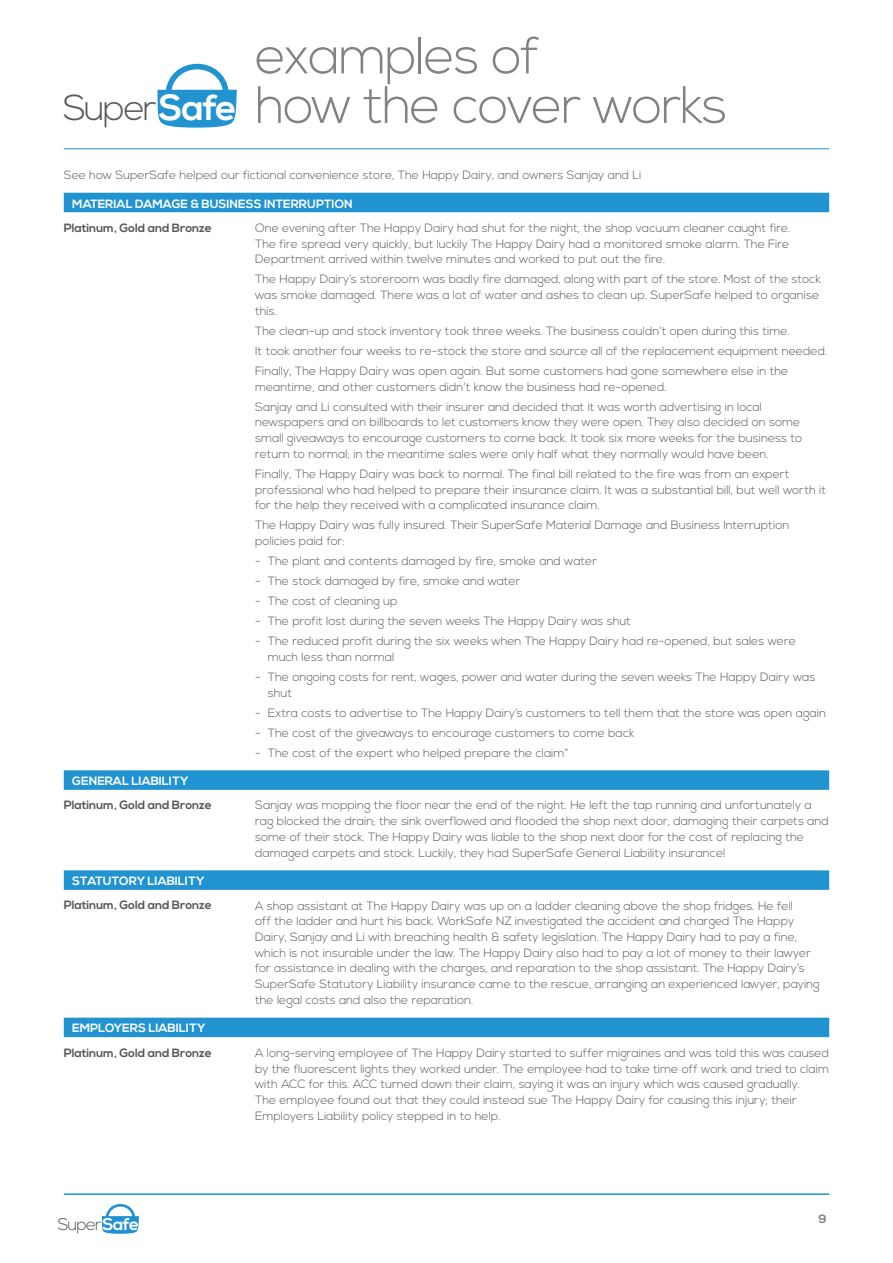
<style>
.page{position:relative;width:893px;height:1263px;background:#fff}
.page>*{position:absolute;margin:0;border:0;box-sizing:border-box;transform-origin:0 0}
.t1{font:300 52.5px/49.5px "Nexa";letter-spacing:-.03em;color:#808285}
.t2{font:300 36px "Nexa";letter-spacing:-.055em;color:#57585a}
.t3{font:300 16.8px "Nexa";letter-spacing:-.055em;color:#57585a}
.Body_Text_8pt_Light{font:300 12px/15.8px "Nexa";color:#57585a}
.Subhead_8pt_Bold{font:300 12px/15.8px "Nexa";color:#57585a;text-align:justify}
.HEADING_Reversed_Bol{font:700 12px "Nexa";color:#fff}
.Subhead_8pt_Bold-2{font:700 12px "Nexa";color:#57585a}
.Body_Text_8pt_Light-2{font:700 12px "Nexa";color:#57585a}
.t4{font:700 12px "Nexa";color:#808285}
.s1{font-weight:700;color:#fff}
</style>
<div class="page">
<svg style="left:102px;top:1204px;width:37px;height:30px"></svg>
<hr style="left:64px;top:1193px;width:765px;height:2px;background:#2193d1">
<svg style="left:157px;top:64px;width:80px;height:64px"></svg>
<hr style="left:64px;top:148px;width:765px;height:1px;background:#2193d1">
<div style="left:64px;top:193px;width:765px;height:19px;background:#2193d1"></div>
<div style="left:64px;top:770px;width:765px;height:20px;background:#2193d1"></div>
<div style="left:64px;top:870px;width:765px;height:20px;background:#2193d1"></div>
<div style="left:64px;top:1018px;width:765px;height:19px;background:#2193d1"></div>
<p class="t2" style="left:63px;top:87px;width:175px">Super<span class="s1">Safe</span></p>
<p class="t1" style="left:255px;top:33px;width:474px">examples of<br>how the cover works</p>
<p class="Body_Text_8pt_Light" style="left:64px;top:168px;width:579px">See how SuperSafe helped our fictional convenience store, The Happy Dairy, and owners Sanjay and Li</p>
<p class="HEADING_Reversed_Bol" style="left:72px;top:197px;width:282px">MATERIAL DAMAGE &amp; BUSINESS INTERRUPTION</p>
<p class="Subhead_8pt_Bold-2" style="left:64px;top:221px;width:150px">Platinum, Gold and Bronze</p>
<p class="Subhead_8pt_Bold" style="left:255px;top:220px;width:537px">One evening after The Happy Dairy had shut for the night, the shop vacuum cleaner caught fire.<br>The fire spread very quickly, but luckily The Happy Dairy had a monitored smoke alarm. The Fire Department arrived within twelve minutes and worked to put out the fire.</p>
<p class="Body_Text_8pt_Light" style="left:255px;top:272px;width:567px;text-align:justify">The Happy Dairy’s storeroom was badly fire damaged, along with part of the store. Most of the stock was smoke damaged. There was a lot of water and ashes to clean up. SuperSafe helped to organise this.</p>
<p class="Body_Text_8pt_Light" style="left:255px;top:323px;width:536px">The clean-up and stock inventory took three weeks. The business couldn’t open during this time.</p>
<p class="Body_Text_8pt_Light" style="left:255px;top:343px;width:574px">It took another four weeks to re-stock the store and source all of the replacement equipment needed.</p>
<p class="Body_Text_8pt_Light" style="left:255px;top:363px;width:535px">Finally, The Happy Dairy was open again. But some customers had gone somewhere else in the meantime, and other customers didn’t know the business had re-opened.</p>
<p class="Body_Text_8pt_Light" style="left:255px;top:399px;width:549px">Sanjay and Li consulted with their insurer and decided that it was worth advertising in local newspapers and on billboards to let customers know they were open. They also decided on some small giveaways to encourage customers to come back. It took six more weeks for the business to return to normal; in the meantime sales were only half what they normally would have been.</p>
<p class="Body_Text_8pt_Light" style="left:255px;top:466px;width:572px">Finally, The Happy Dairy was back to normal. The final bill related to the fire was from an expert professional who had helped to prepare their insurance claim. It was a substantial bill, but well worth it for the help they received with a complicated insurance claim.</p>
<p class="Body_Text_8pt_Light" style="left:255px;top:518px;width:536px">The Happy Dairy was fully insured. Their SuperSafe Material Damage and Business Interruption policies paid for:</p>
<p class="Body_Text_8pt_Light" style="left:255px;top:554px;width:343px">- The plant and contents damaged by fire, smoke and water</p>
<p class="Body_Text_8pt_Light" style="left:255px;top:574px;width:267px">- The stock damaged by fire, smoke and water</p>
<p class="Body_Text_8pt_Light" style="left:255px;top:594px;width:144px">- The cost of cleaning up</p>
<p class="Body_Text_8pt_Light" style="left:255px;top:614px;width:377px">- The profit lost during the seven weeks The Happy Dairy was shut</p>
<p class="Body_Text_8pt_Light" style="left:268px;top:634px;width:529px;text-indent:-13px">- The reduced profit during the six weeks when The Happy Dairy had re-opened, but sales were much less than normal</p>
<p class="Body_Text_8pt_Light" style="left:268px;top:669px;width:549px;text-indent:-13px">- The ongoing costs for rent, wages, power and water during the seven weeks The Happy Dairy was shut</p>
<p class="Body_Text_8pt_Light" style="left:255px;top:705px;width:572px">- Extra costs to advertise to The Happy Dairy’s customers to tell them that the store was open again</p>
<p class="Body_Text_8pt_Light" style="left:255px;top:725px;width:381px">- The cost of the giveaways to encourage customers to come back</p>
<p class="Body_Text_8pt_Light" style="left:255px;top:745px;width:315px">- The cost of the expert who helped prepare the claim”</p>
<p class="HEADING_Reversed_Bol" style="left:72px;top:774px;width:118px">GENERAL LIABILITY</p>
<p class="Subhead_8pt_Bold-2" style="left:64px;top:798px;width:150px">Platinum, Gold and Bronze</p>
<p class="Subhead_8pt_Bold" style="left:255px;top:798px;width:575px;text-align:left">Sanjay was mopping the floor near the end of the night. He left the tap running and unfortunately a rag blocked the drain; the sink overflowed and flooded the shop next door, damaging their carpets and some of their stock. The Happy Dairy was liable to the shop next door for the cost of replacing the damaged carpets and stock. Luckily, they had SuperSafe General Liability insurance!</p>
<p class="HEADING_Reversed_Bol" style="left:72px;top:874px;width:134px">STATUTORY LIABILITY</p>
<p class="Body_Text_8pt_Light-2" style="left:64px;top:898px;width:150px">Platinum, Gold and Bronze</p>
<p class="Body_Text_8pt_Light" style="left:255px;top:898px;width:566px">A shop assistant at The Happy Dairy was up on a ladder cleaning above the shop fridges. He fell<br>off the ladder and hurt his back. WorkSafe NZ investigated the accident and charged The Happy Dairy, Sanjay and Li with breaching health &amp; safety legislation. The Happy Dairy had to pay a fine, which is not insurable under the law. The Happy Dairy also had to pay a lot of money to their lawyer for assistance in dealing with the charges, and reparation to the shop assistant. The Happy Dairy’s SuperSafe Statutory Liability insurance came to the rescue, arranging an experienced lawyer, paying the legal costs and also the reparation.</p>
<p class="HEADING_Reversed_Bol" style="left:72px;top:1021px;width:135px">EMPLOYERS LIABILITY</p>
<p class="Body_Text_8pt_Light-2" style="left:64px;top:1046px;width:150px">Platinum, Gold and Bronze</p>
<p class="Body_Text_8pt_Light" style="left:255px;top:1045px;width:575px">A long-serving employee of The Happy Dairy started to suffer migraines and was told this was caused by the fluorescent lights they worked under. The employee had to take time off work and tried to claim with ACC for this. ACC turned down their claim, saying it was an injury which was caused gradually.<br>The employee found out that they could instead sue The Happy Dairy for causing this injury; their Employers Liability policy stepped in to help.</p>
<h3 class="t3" style="left:58px;top:1215px;width:82px">Super<span class="s1">Safe</span></h3>
<p class="t4" style="left:818px;top:1211px;width:10px">9</p>
</div>
